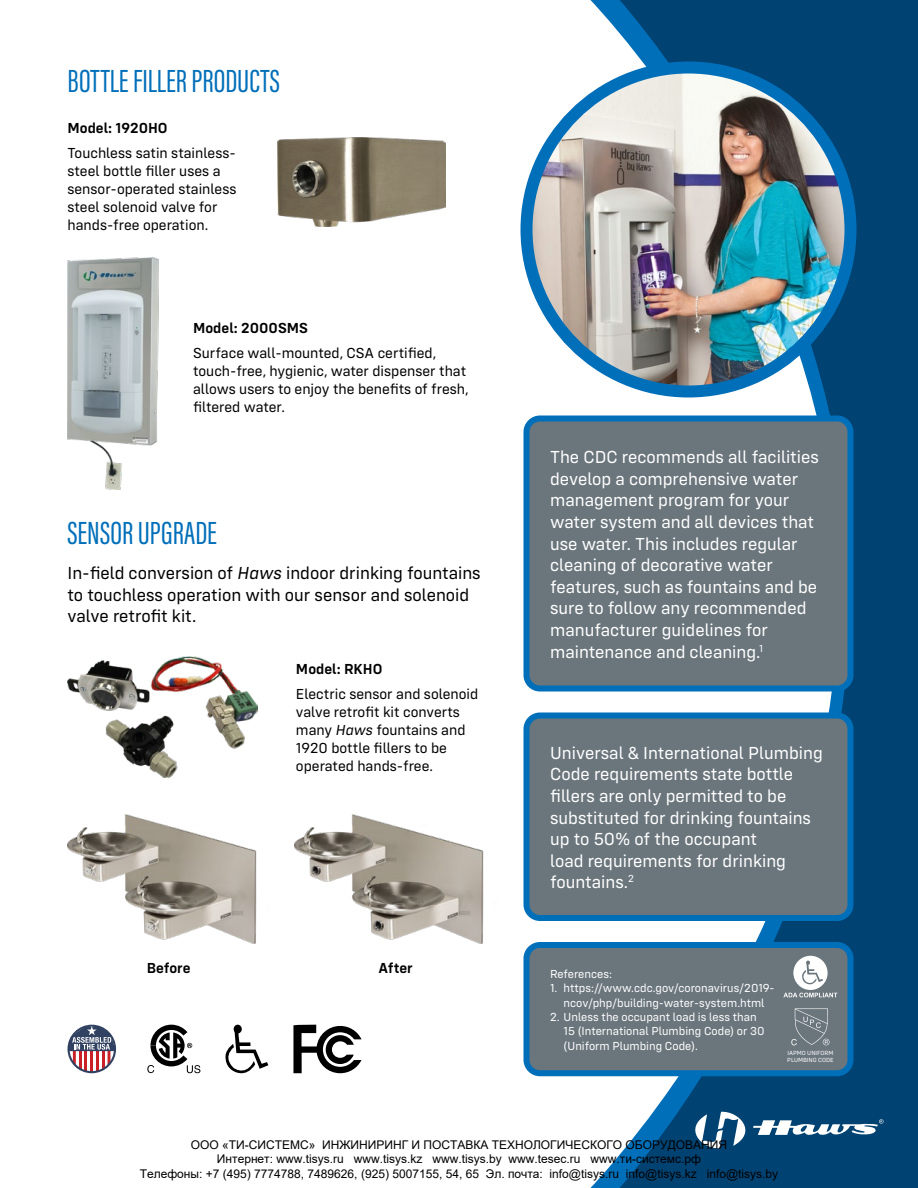
<style>
.page{position:relative;width:918px;height:1188px;background:#fff}
.page>*{position:absolute;margin:0;border:0;box-sizing:border-box;transform-origin:0 0}
.Heading_2{font:33px "Acumin Pro Extra Cond";color:#006fba}
.t1{font:18px/21.6px "Config";color:#fff}
.Paragraph_Style_1{font:18px/21.6px "Config";color:#000}
.Product_Description{font:15px/18px "Config";color:#000}
.Product_Model{font:15px/18px "Config";color:#000}
.Product_Model-2{font:600 15px "Config";color:#000}
.t2{font:12px/14.4px "Arial";color:#000;text-align:center}
.t3{font:12px/14.4px "Config";color:#fff;text-align:center}
.t4{font:6.15px "Config";color:#fff}
.s1{font-style:italic}
</style>
<div class="page">
<svg style="left:608px;top:0;width:310px;height:1188px;background:#225d88"></svg>
<img style="left:67px;top:258px;width:92px;height:231px">
<img style="left:277px;top:138px;width:169px;height:88px">
<img style="left:68px;top:656px;width:190px;height:122px">
<img style="left:68px;top:814px;width:189px;height:129px">
<img style="left:294px;top:814px;width:190px;height:129px">
<svg style="left:293px;top:1025px;width:69px;height:48px"></svg>
<svg style="left:694px;top:1111px;width:190px;height:38px"></svg>
<img style="left:533px;top:72px;width:317px;height:315px">
<div style="left:520px;top:61px;width:336px;height:336px;border:12px solid #006fba;border-radius:50%"></div>
<div style="left:234px;top:1025px;width:8px;height:8px;background:#000;border-radius:50%"></div>
<svg style="left:225px;top:1030px;width:43px;height:44px"></svg>
<svg style="left:147px;top:1025px;width:53px;height:48px"></svg>
<svg style="left:68px;top:1026px;width:47px;height:45px"></svg>
<hr style="left:90px;top:1046px;width:3px;height:26px;background:#ca2129">
<hr style="left:85px;top:1046px;width:2px;height:26px;background:#ca2129">
<hr style="left:79px;top:1046px;width:3px;height:23px;background:#ca2129">
<hr style="left:102px;top:1046px;width:3px;height:23px;background:#ca2129">
<hr style="left:96px;top:1046px;width:3px;height:26px;background:#ca2129">
<div style="left:68px;top:1025px;width:48px;height:48px;border:2px solid #314161;border-radius:50%"></div>
<svg style="left:68px;top:1026px;width:48px;height:39px"></svg>
<div style="left:526px;top:418px;width:324px;height:270px;background:#6a757c;border-radius:14px"></div>
<div style="left:524px;top:416px;width:330px;height:276px;border:6px solid #006fba;border-radius:14px"></div>
<div style="left:526px;top:716px;width:324px;height:202px;background:#6a757c;border-radius:14px"></div>
<div style="left:524px;top:712px;width:330px;height:209px;border:6px solid #006fba;border-radius:14px"></div>
<div style="left:526px;top:945px;width:324px;height:128px;background:#6a757c;border-radius:14px"></div>
<div style="left:524px;top:942px;width:330px;height:134px;border:6px solid #006fba;border-radius:14px"></div>
<svg style="left:783px;top:956px;width:54px;height:41px"></svg>
<svg style="left:791px;top:1008px;width:39px;height:37px"></svg>
<p class="Heading_2" style="left:68px;top:61px;width:214px">BOTTLE FILLER PRODUCTS</p>
<p class="Product_Model-2" style="left:68px;top:119px;width:102px">Model: 1920HO</p>
<p class="Product_Description" style="left:68px;top:144px;width:171px">Touchless satin stainless&shy;steel bottle filler uses a sensor-operated stainless steel solenoid valve for hands-free operation.</p>
<p class="Product_Model-2" style="left:193px;top:320px;width:116px">Model: 2000SMS</p>
<p class="Product_Description" style="left:193px;top:344px;width:277px">Surface wall-mounted, CSA certified, touch-free, hygienic, water dispenser that allows users to enjoy the benefits of fresh, filtered water.</p>
<p class="Heading_2" style="left:68px;top:513px;width:151px">SENSOR UPGRADE</p>
<p class="Paragraph_Style_1" style="left:68px;top:562px;width:415px">In-field conversion of <span class="s1">Haws</span> indoor drinking fountains to touchless operation with our sensor and solenoid valve retrofit kit.</p>
<p class="Product_Model-2" style="left:296px;top:660px;width:88px">Model: RKHO</p>
<p class="Product_Model" style="left:296px;top:685px;width:184px">Electric sensor and solenoid valve retrofit kit converts many <span class="s1">Haws</span> fountains and<br>1920 bottle fillers to be operated hands-free.</p>
<p class="Product_Model-2" style="left:147px;top:959px;width:45px">Before</p>
<p class="Product_Model-2" style="left:379px;top:959px;width:36px">After</p>
<p class="t1" style="left:550px;top:446px;width:270px">The CDC recommends all facilities develop a comprehensive water management program for your water system and all devices that use water. This includes regular cleaning of decorative water features, such as fountains and be sure to follow any recommended manufacturer guidelines for maintenance and cleaning.<sup>1</sup></p>
<p class="t1" style="left:550px;top:742px;width:274px">Universal &amp; International Plumbing<br>Code requirements state bottle fillers are only permitted to be substituted for drinking fountains up to 50% of the occupant<br>load requirements for drinking fountains.<sup>2</sup></p>
<p class="t3" style="left:550px;top:966px;width:63px">References:</p>
<p class="t3" style="left:550px;top:981px;width:226px">1. https://www.cdc.gov/coronavirus/2019- ncov/php/building-water-system.html</p>
<p class="t3" style="left:564px;top:1010px;width:203px;text-align:left;text-indent:-14px">2. Unless the occupant load is less than<br>15 (International Plumbing Code) or 30 (Uniform Plumbing Code).</p>
<p class="t4" style="left:787px;top:1049px;width:47px">IAPMO UNIFORM</p>
<p class="t4" style="left:787px;top:1056px;width:48px">PLUMBING CODE</p>
<p class="t2" style="left:140px;top:1138px;width:640px">ООО «ТИ-СИСТЕМС» ИНЖИНИРИНГ И ПОСТАВКА ТЕХНОЛОГИЧЕСКОГО ОБОРУДОВАНИЯ<br>Интернет: www.tisys.ru www.tisys.kz www.tisys.by www.tesec.ru www.ти-системс.рф<br>Телефоны: +7 (495) 7774788, 7489626, (925) 5007155, 54, 65 Эл. почта: info@tisys.ru info@tisys.kz info@tisys.by</p>
</div>
